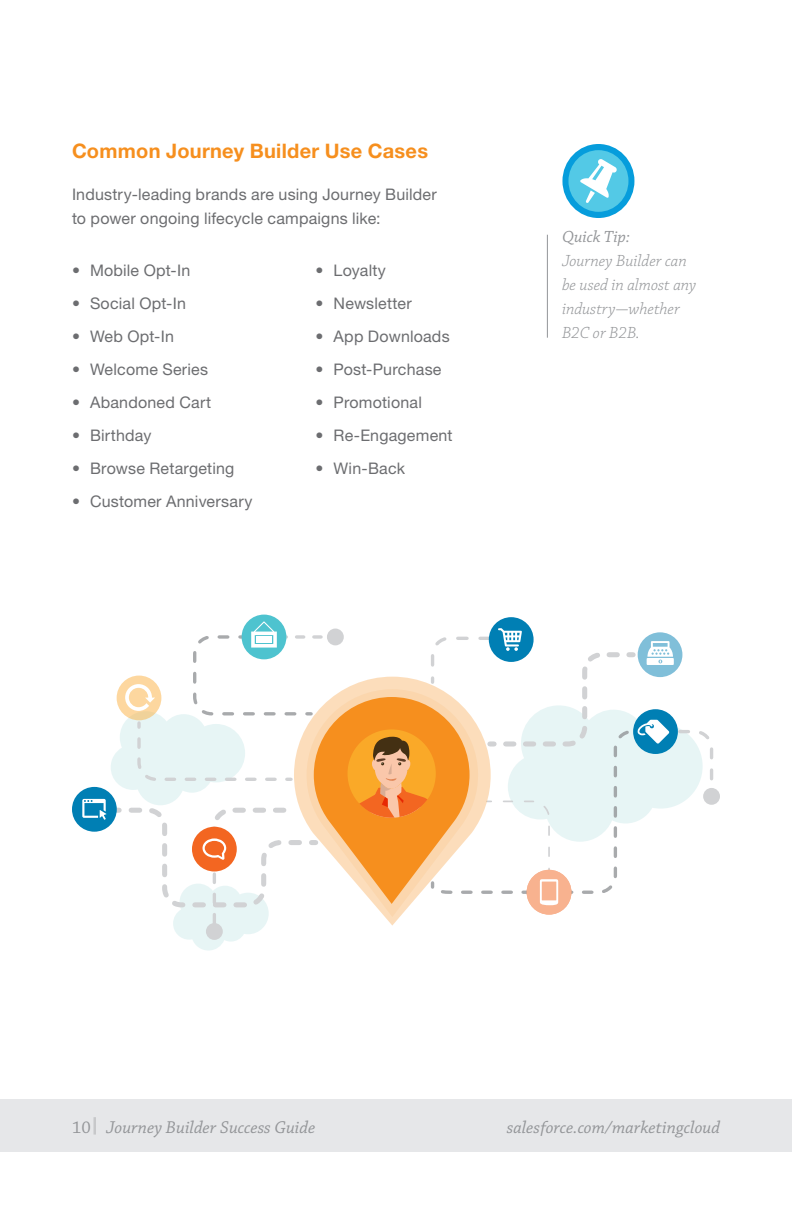
<style>
.page{position:relative;width:792px;height:1224px;background:#fff}
.page>*{position:absolute;margin:0;border:0;box-sizing:border-box;transform-origin:0 0}
.t1{font:700 20px "Helvetica Neue LT Std";letter-spacing:.015em;color:#f68f1e}
.t2{font:italic 18px "Chaparral Pro";color:#939598}
.t3{font:italic 300 17px/24px "Chaparral Pro";color:#939598}
.t4{font:italic 17px "Chaparral Pro";color:#939598}
.t5{font:16px/24px "Helvetica Neue LT Std";letter-spacing:.015em;color:#6c6d70}
.s1{font-style:normal}
</style>
<div class="page">
<div style="left:0;top:1100px;width:792px;height:52px;background:#e6e7e9"></div>
<svg style="left:94px;top:1117px;width:2px;height:18px"></svg>
<div style="left:703px;top:788px;width:17px;height:17px;background:#d1d2d4;border-radius:50%"></div>
<div style="left:242px;top:615px;width:44px;height:44px;background:#4ec3cf;border-radius:50%"></div>
<div style="left:72px;top:787px;width:45px;height:45px;background:#007fb4;border-radius:50%"></div>
<svg style="left:489px;top:617px;width:45px;height:45px"></svg>
<svg style="left:82px;top:621px;width:633px;height:330px"></svg>
<hr style="left:547px;top:235px;width:1px;height:103px;background:#939598">
<div style="left:562px;top:144px;width:72px;height:74px;background:#069ddc;border-radius:50%"></div>
<div style="left:568px;top:150px;width:60px;height:62px;background:#53c9e6;border-radius:50%"></div>
<svg style="left:580px;top:159px;width:37px;height:44px"></svg>
<p class="t1" style="left:72px;top:139px;width:358px">Common Journey Builder Use Cases</p>
<p class="t5" style="left:72px;top:182px;width:366px">Industry-leading brands are using Journey Builder to power ongoing lifecycle campaigns like:</p>
<p class="t5" style="left:72px;top:258px;width:120px">• Mobile Opt-In</p>
<p class="t5" style="left:72px;top:291px;width:116px">• Social Opt-In</p>
<p class="t5" style="left:72px;top:324px;width:103px">• Web Opt-In</p>
<p class="t5" style="left:72px;top:358px;width:138px">• Welcome Series</p>
<p class="t5" style="left:72px;top:391px;width:141px">• Abandoned Cart</p>
<p class="t5" style="left:72px;top:424px;width:81px">• Birthday</p>
<p class="t5" style="left:72px;top:457px;width:164px">• Browse Retargeting</p>
<p class="t5" style="left:72px;top:490px;width:182px">• Customer Anniversary</p>
<p class="t5" style="left:316px;top:259px;width:72px">• Loyalty</p>
<p class="t5" style="left:316px;top:292px;width:98px">• Newsletter</p>
<p class="t5" style="left:316px;top:325px;width:136px">• App Downloads</p>
<p class="t5" style="left:316px;top:358px;width:127px">• Post-Purchase</p>
<p class="t5" style="left:316px;top:391px;width:108px">• Promotional</p>
<p class="t5" style="left:316px;top:424px;width:139px">• Re-Engagement</p>
<p class="t5" style="left:316px;top:457px;width:91px">• Win-Back</p>
<p class="t4" style="left:562px;top:227px;width:70px">Quick Tip:</p>
<p class="t3" style="left:562px;top:249px;width:136px">Journey Builder can be used in almost any industry-whether<br>B2C or B2B.</p>
<p class="t2" style="left:72px;top:1117px;width:245px"><span class="s1">10</span> Journey Builder Success Guide</p>
<p class="t2" style="left:507px;top:1117px;width:215px">salesforce.com/marketingcloud</p>
</div>
